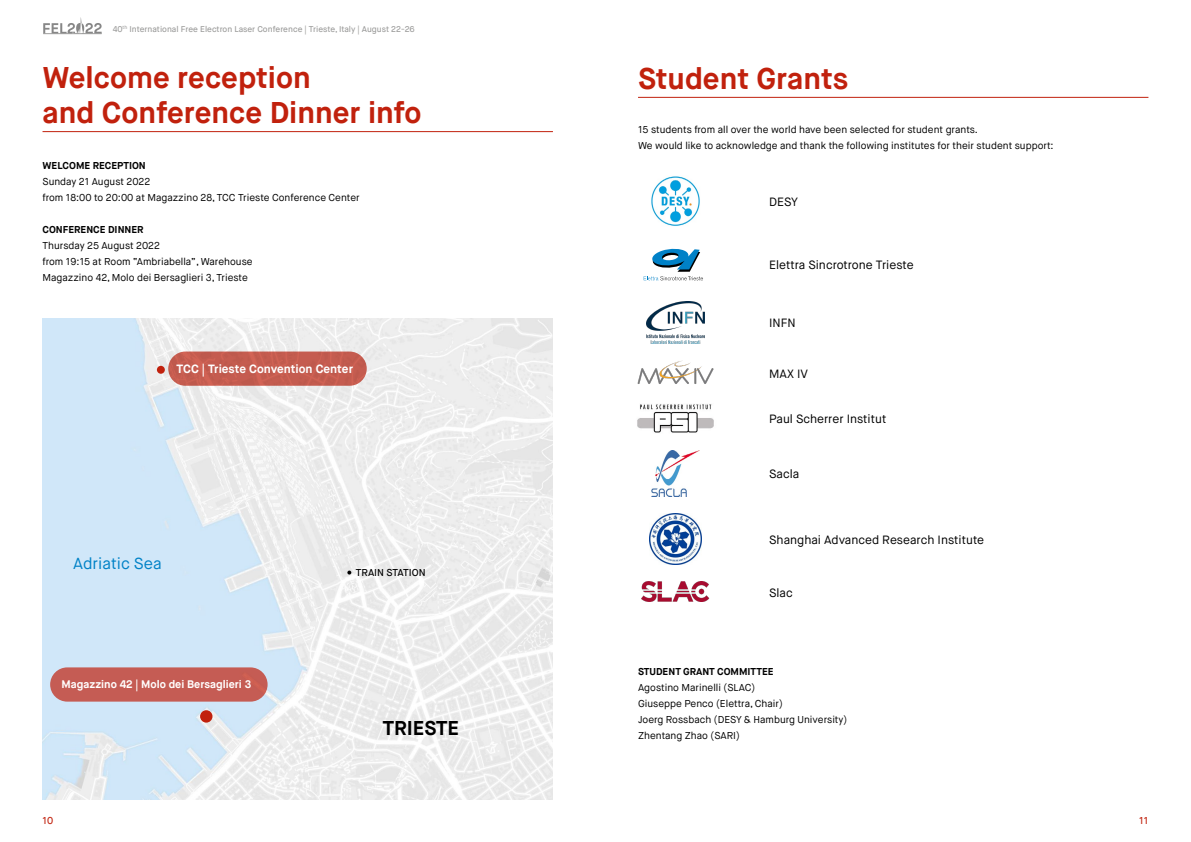
<style>
.page{position:relative;width:1191px;height:842px;background:#fff}
.page>*{position:absolute;margin:0;border:0;box-sizing:border-box;transform-origin:0 0}
.t1{font:700 30px/35px "Maison Neue";color:#c1210d}
.t2{font:700 20px "Maison Neue";color:#000}
.t3{font:16px "Maison Neue";color:#0082c7}
.t4{font:12px "Maison Neue";color:#000}
.t5{font:700 12px "Maison Neue";color:#fff}
.t6{font:700 11px "Maison Neue";color:#fff}
.t7{font:10px/16px "Maison Neue";color:#000}
.t8{font:700 10px "Maison Neue";color:#000}
.t9{font:500 10px "Maison Neue";color:#000}
.t10{font:500 10px "Maison Neue";color:#c1210d}
.t11{font:500 8.4px "Maison Neue";color:#9d9d9c}
</style>
<div class="page">
<svg style="left:43px;top:17px;width:59px;height:16px"></svg>
<hr style="left:43px;top:33px;width:59px;height:1px;background:#9d9d9c">
<hr style="left:43px;top:131px;width:510px;height:1px;background:#c1210d">
<hr style="left:638px;top:97px;width:510px;height:1px;background:#c1210d">
<img style="left:651px;top:176px;width:49px;height:50px">
<svg style="left:643px;top:248px;width:60px;height:32px"></svg>
<img style="left:647px;top:302px;width:57px;height:42px">
<img style="left:637px;top:361px;width:77px;height:23px">
<img style="left:637px;top:404px;width:77px;height:29px">
<img style="left:651px;top:450px;width:49px;height:46px">
<img style="left:649px;top:513px;width:52px;height:52px">
<img style="left:641px;top:582px;width:69px;height:20px">
<img style="left:43px;top:319px;width:510px;height:480px">
<svg style="left:347px;top:571px;width:4px;height:3px"></svg>
<div style="left:200px;top:710px;width:12px;height:13px;background:#c1210d;border-radius:50%"></div>
<div style="left:50px;top:667px;width:217px;height:35px;background:#c55c54;border-radius:17px"></div>
<div style="left:157px;top:366px;width:8px;height:8px;background:#c1210d;border-radius:50%"></div>
<div style="left:168px;top:351px;width:199px;height:35px;background:#c45c4f;border-radius:17px"></div>
<p class="t11" style="left:113px;top:24px;width:304px">40<sup>th</sup> International Free Electron Laser Conference | Trieste, Italy | August 22-26</p>
<h1 class="t1" style="left:43px;top:61px;width:380px">Welcome reception<br>and Conference Dinner info</h1>
<p class="t8" style="left:43px;top:159px;width:105px">WELCOME RECEPTION</p>
<p class="t7" style="left:43px;top:173px;width:319px">Sunday 21 August 2022<br>from 18:00 to 20:00 at Magazzino 28, TCC Trieste Conference Center</p>
<p class="t8" style="left:43px;top:223px;width:103px">CONFERENCE DINNER</p>
<p class="t7" style="left:43px;top:237px;width:212px">Thursday 25 August 2022<br>from 19:15 at Room “Ambriabella”, Warehouse<br>Magazzino 42, Molo dei Bersaglieri 3, Trieste</p>
<p class="t5" style="left:176px;top:361px;width:178px">TCC | Trieste Convention Center</p>
<h3 class="t3" style="left:73px;top:554px;width:90px">Adriatic Sea</h3>
<p class="t9" style="left:356px;top:567px;width:71px">TRAIN STATION</p>
<p class="t6" style="left:62px;top:677px;width:191px">Magazzino 42 | Molo dei Bersaglieri 3</p>
<h2 class="t2" style="left:383px;top:715px;width:78px">TRIESTE</h2>
<h1 class="t1" style="left:638px;top:61px;width:212px">Student Grants</h1>
<p class="t7" style="left:638px;top:122px;width:417px">15 students from all over the world have been selected for student grants.<br>We would like to acknowledge and thank the following institutes for their student support:</p>
<p class="t4" style="left:769px;top:194px;width:30px">DESY</p>
<p class="t4" style="left:769px;top:257px;width:146px">Elettra Sincrotrone Trieste</p>
<p class="t4" style="left:769px;top:316px;width:28px">INFN</p>
<p class="t4" style="left:769px;top:367px;width:40px">MAX IV</p>
<p class="t4" style="left:769px;top:412px;width:119px">Paul Scherrer Institut</p>
<p class="t4" style="left:769px;top:466px;width:32px">Sacla</p>
<p class="t4" style="left:769px;top:532px;width:216px">Shanghai Advanced Research Institute</p>
<p class="t4" style="left:769px;top:585px;width:25px">Slac</p>
<p class="t8" style="left:638px;top:665px;width:137px">STUDENT GRANT COMMITTEE</p>
<p class="t7" style="left:638px;top:680px;width:211px">Agostino Marinelli (SLAC)<br>Giuseppe Penco (Elettra, Chair)<br>Joerg Rossbach (DESY &amp; Hamburg University)<br>Zhentang Zhao (SARI)</p>
<p class="t10" style="left:43px;top:814px;width:12px">10</p>
<p class="t10" style="left:1139px;top:814px;width:11px">11</p>
</div>
